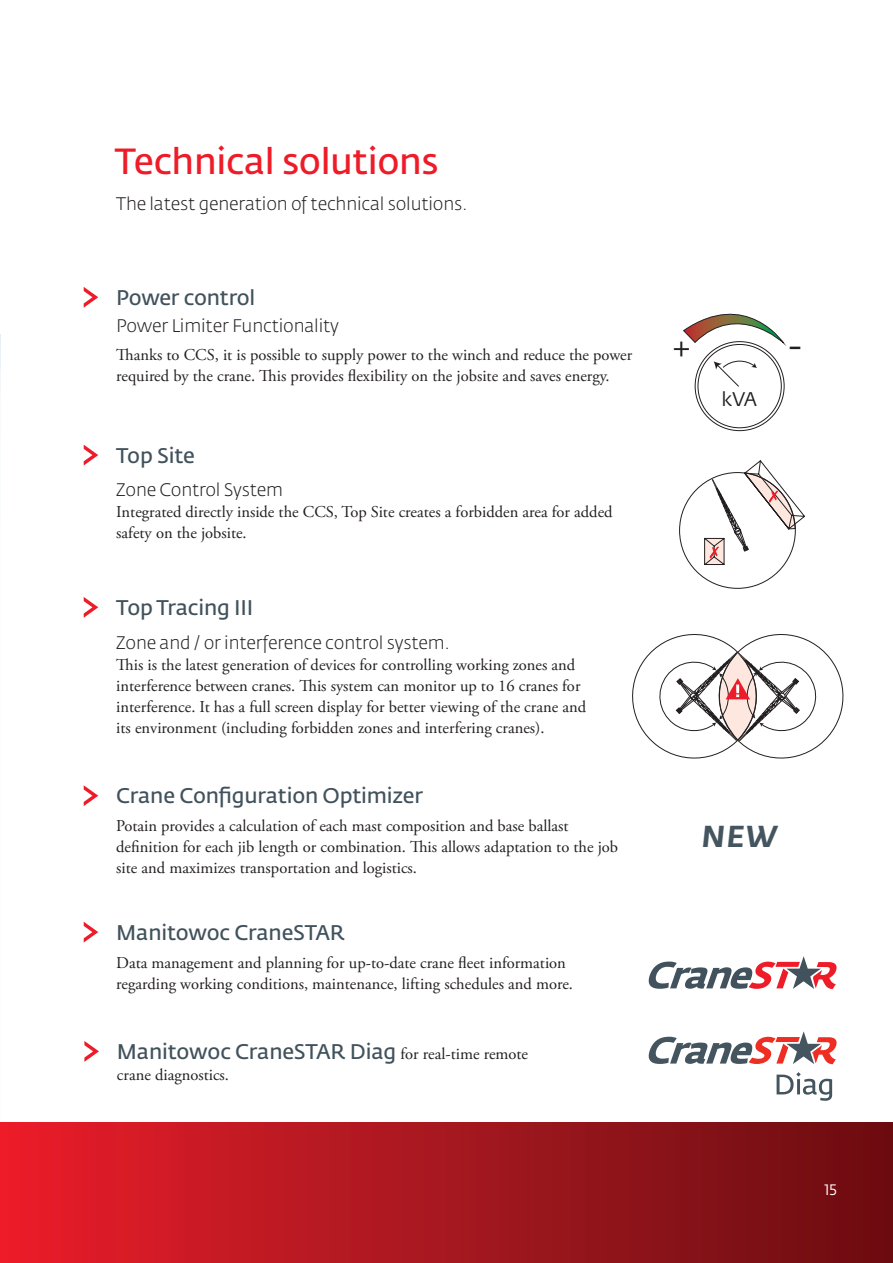
<style>
.page{position:relative;width:893px;height:1263px;background:#fff}
.page>*{position:absolute;margin:0;border:0;box-sizing:border-box;transform-origin:0 0}
.t1{font:600 36px "Fedra Sans Pro";letter-spacing:-.01em;color:#ee1c28}
.t2{font:35.25px "Fedra Sans Pro";color:#231f20}
.t3{font:italic 700 30px "Fedra Sans Pro";color:#45555f}
.t4{font:29.4px "Fedra Sans Pro";color:#231f20}
.t5{font:600 21px "Fedra Sans Pro";letter-spacing:-.01em;color:#41525c}
.t6{font:19.65px "Fedra Sans Pro";color:#231f20}
.t7{font:300 18px "Fedra Sans Pro";letter-spacing:-.01em;color:#231f20}
.t8{font:16.5px/21px "Adobe Garamond Pro";color:#231f20}
.t9{font:15px "Fedra Sans Pro";color:#fff}
.s1{font-family:"Adobe Garamond Pro";font-weight:400;font-size:16.5px;color:#231f20}
</style>
<div class="page">
<img style="left:0;top:334px;width:1px;height:61px">
<svg style="left:695px;top:342px;width:89px;height:89px"></svg>
<div style="left:698px;top:344px;width:83px;height:84px;background:#fff;border-radius:50%"></div>
<svg style="left:714px;top:360px;width:43px;height:27px"></svg>
<svg style="left:683px;top:313px;width:101px;height:31px"></svg>
<svg style="left:679px;top:461px;width:126px;height:128px"></svg>
<svg style="left:632px;top:634px;width:211px;height:124px"></svg>
<svg style="left:649px;top:956px;width:188px;height:33px"></svg>
<svg style="left:649px;top:1031px;width:188px;height:33px"></svg>
<svg style="left:777px;top:1072px;width:55px;height:29px"></svg>
<svg style="left:84px;top:597px;width:14px;height:21px"></svg>
<svg style="left:84px;top:445px;width:14px;height:20px"></svg>
<svg style="left:84px;top:287px;width:14px;height:21px"></svg>
<svg style="left:84px;top:785px;width:14px;height:21px"></svg>
<svg style="left:84px;top:922px;width:14px;height:20px"></svg>
<svg style="left:84px;top:1041px;width:15px;height:21px"></svg>
<div style="left:0;top:1122px;width:893px;height:141px;background:linear-gradient(to right,#e81e2b,#680e12)"></div>
<p class="t1" style="left:115px;top:139px;width:325px">Technical solutions</p>
<p class="t7" style="left:116px;top:193px;width:353px">The latest generation of technical solutions.</p>
<p class="t5" style="left:116px;top:284px;width:140px">Power control</p>
<p class="t7" style="left:116px;top:314px;width:224px">Power Limiter Functionality</p>
<p class="t8" style="left:116px;top:344px;width:517px">Thanks to CCS, it is possible to supply power to the winch and reduce the power required by the crane. This provides flexibility on the jobsite and saves energy.</p>
<p class="t5" style="left:116px;top:442px;width:80px">Top Site</p>
<p class="t7" style="left:116px;top:479px;width:168px">Zone Control System</p>
<p class="t8" style="left:116px;top:502px;width:498px">Integrated directly inside the CCS, Top Site creates a forbidden area for added safety on the jobsite.</p>
<p class="t5" style="left:116px;top:594px;width:139px">Top Tracing III</p>
<p class="t7" style="left:116px;top:631px;width:335px">Zone and / or interference control system.</p>
<p class="t8" style="left:116px;top:654px;width:471px">This is the latest generation of devices for controlling working zones and interference between cranes. This system can monitor up to 16 cranes for interference. It has a full screen display for better viewing of the crane and its environment (including forbidden zones and interfering cranes).</p>
<p class="t5" style="left:116px;top:783px;width:308px">Crane Configuration Optimizer</p>
<p class="t8" style="left:116px;top:816px;width:503px">Potain provides a calculation of each mast composition and base ballast definition for each jib length or combination. This allows adaptation to the job site and maximizes transportation and logistics.</p>
<p class="t5" style="left:116px;top:919px;width:230px">Manitowoc CraneSTAR</p>
<p class="t8" style="left:116px;top:953px;width:458px">Data management and planning for up-to-date crane fleet information regarding working conditions, maintenance, lifting schedules and more.</p>
<p class="t5" style="left:117px;top:1038px;width:413px">Manitowoc CraneSTAR Diag <span class="s1">for real-time remote</span></p>
<p class="t8" style="left:117px;top:1065px;width:114px">crane diagnostics.</p>
<p class="t4" style="left:673px;top:329px;width:19px">+</p>
<p class="t2" style="left:789px;top:324px;width:14px">-</p>
<p class="t6" style="left:721px;top:387px;width:37px">kVA</p>
<p class="t3" style="left:702px;top:818px;width:76px">NEW</p>
<p class="t9" style="left:824px;top:1180px;width:14px">15</p>
</div>
